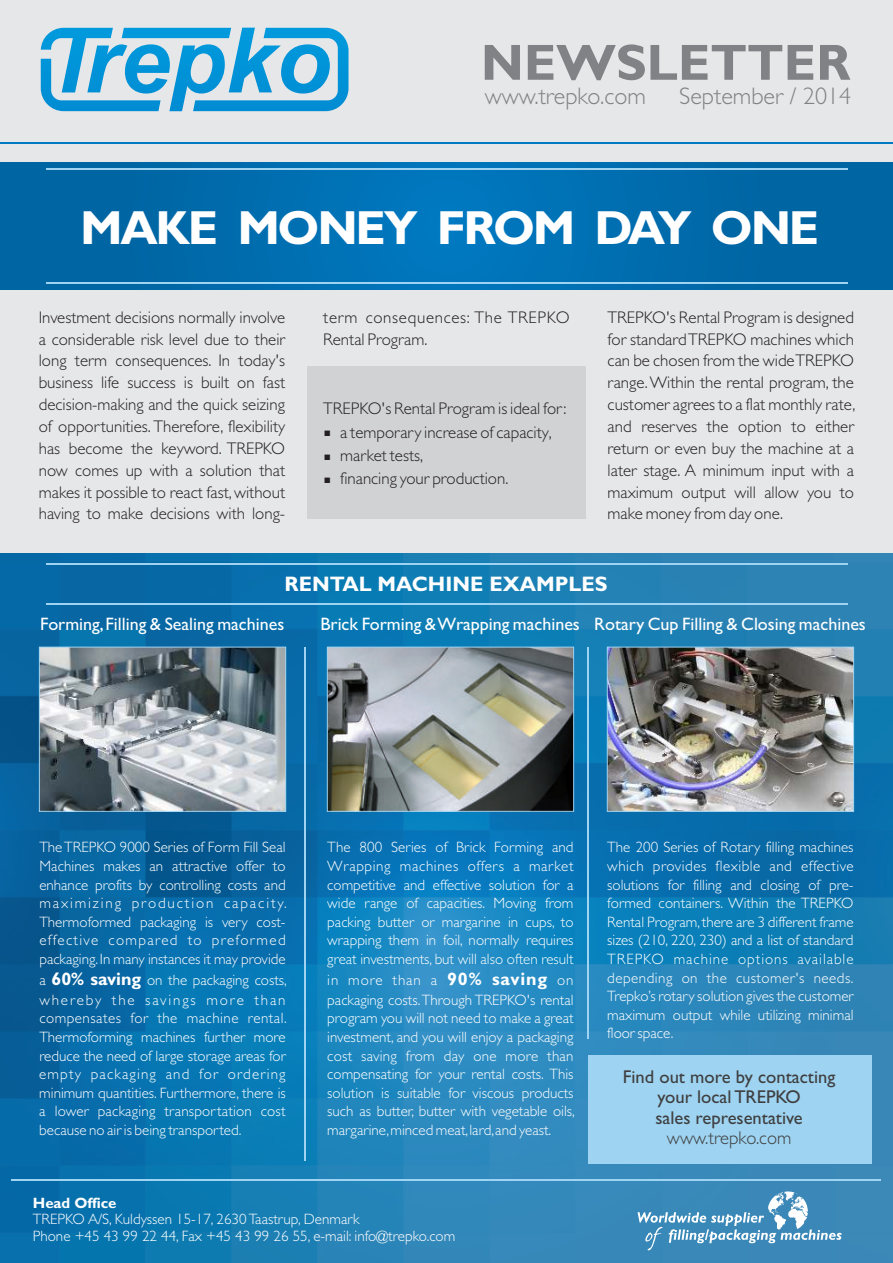
<style>
.page{position:relative;width:893px;height:1263px;background:#fff}
.page>*{position:absolute;margin:0;border:0;box-sizing:border-box;transform-origin:0 0}
.t1{font:700 51px "Gill Sans WGL";color:#808285}
.t2{font:700 48px "Gill Sans WGL";letter-spacing:-.045em;color:#fff}
.t3{font:300 24px "Gill Sans WGL";color:#808285}
.t4{font:700 21px "Gill Sans WGL";color:#fff}
.t5{font:18.6px/20.4px "Gill Sans WGL";color:#3e3e3f;text-align:center}
.t6{font:300 18.6px "Gill Sans WGL";color:#3e3e3f}
.t7{font:18px "Gill Sans WGL";color:#fff}
.t8{font:300 16.95px/21.9px "Gill Sans WGL";color:#231f20;text-align:justify}
.t9{font:300 16.95px/21.9px "Gill Sans WGL";letter-spacing:.04em;color:#231f20}
.t10{font:300 15px/18.6px "Gill Sans WGL";color:#fff;text-align:justify}
.t11{font:700 15px "Gill Sans WGL";color:#fff}
.s1{font-weight:700;font-size:18px}
</style>
<div class="page">
<div style="left:0;top:0;width:893px;height:633px;background:#e6e7e9"></div>
<div style="left:307px;top:366px;width:279px;height:153px;background:#d1d2d4"></div>
<img style="left:0;top:553px;width:893px;height:710px">
<svg style="left:41px;top:28px;width:307px;height:83px"></svg>
<hr style="left:11px;top:1179px;width:869px;height:1px;background:#9ed3f1">
<hr style="left:0;top:142px;width:893px;height:1px;background:#007ac2">
<svg style="left:637px;top:1191px;width:205px;height:60px;background:#599bc3"></svg>
<svg style="left:0;top:162px;width:893px;height:128px;background:#026dae"></svg>
<hr style="left:46px;top:169px;width:801px;height:1px;background:#9ed3f1">
<hr style="left:46px;top:282px;width:801px;height:1px;background:#9ed3f1">
<img style="left:329px;top:649px;width:243px;height:161px">
<div style="left:327px;top:647px;width:247px;height:165px;border:1px solid #9ed3f1"></div>
<img style="left:609px;top:649px;width:243px;height:161px">
<div style="left:607px;top:647px;width:247px;height:165px;border:1px solid #9ed3f1"></div>
<img style="left:41px;top:649px;width:243px;height:161px">
<div style="left:39px;top:647px;width:247px;height:165px;border:1px solid #9ed3f1"></div>
<hr style="left:304px;top:647px;width:1px;height:513px;background:#9ed3f1">
<hr style="left:588px;top:647px;width:1px;height:391px;background:#9ed3f1">
<hr style="left:46px;top:604px;width:801px;height:1px;background:#9ed3f1">
<hr style="left:46px;top:563px;width:801px;height:2px;background:#9ed3f1">
<div style="left:588px;top:1055px;width:284px;height:108px;background:#9ed3f1"></div>
<h1 class="t1" style="left:481px;top:45px;width:371px">NEWSLETTER</h1>
<h3 class="t3" style="left:485px;top:88px;width:163px">www.trepko.com</h3>
<h3 class="t3" style="left:679px;top:87px;width:174px">September / 2014</h3>
<h2 class="t2" style="left:80px;top:211px;width:741px">MAKE MONEY FROM DAY ONE</h2>
<p class="t8" style="left:39px;top:308px;width:248px">Investment decisions normally involve a considerable risk level due to their long term consequences. In today's business life success is built on fast decision-making and the quick seizing of opportunities. Therefore, flexibility has become the keyword. TREPKO now comes up with a solution that makes it possible to react fast,without having to make decisions with long-</p>
<p class="t9" style="left:323px;top:308px;width:248px">term consequences: The TREPKO<br>Rental Program.</p>
<p class="t8" style="left:323px;top:399px;width:245px">TREPKO's Rental Program is ideal for:</p>
<p class="t8" style="left:323px;top:423px;width:230px">▪ a temporary increase of capacity,</p>
<p class="t8" style="left:323px;top:446px;width:101px">▪ market tests,</p>
<p class="t8" style="left:323px;top:469px;width:187px">▪ financing your production.</p>
<p class="t8" style="left:608px;top:308px;width:249px">TREPKO's Rental Program is designed for standard TREPKO machines which can be chosen from the wide TREPKO range.Within the rental program, the customer agrees to a flat monthly rate, and reserves the option to either return or even buy the machine at a later stage. A minimum input with a maximum output will allow you to make money from day one.</p>
<h3 class="t4" style="left:285px;top:577px;width:324px">RENTAL MACHINE EXAMPLES</h3>
<p class="t7" style="left:40px;top:618px;width:246px">Forming,Filling &amp; Sealing machines</p>
<p class="t7" style="left:320px;top:618px;width:547px">Brick Forming &amp; Wrapping machines Rotary Cup Filling &amp; Closing machines</p>
<p class="t10" style="left:39px;top:840px;width:249px">The TREPKO 9000 Series of Form Fill Seal Machines makes an attractive offer to enhance profits by controlling costs and maximizing production capacity.<br>Thermoformed packaging is very cost&shy;effective compared to preformed packaging. In many instances it may provide</p>
<p class="t10" style="left:39px;top:972px;width:249px">a <span class="s1">60% saving</span> on the packaging costs, whereby the savings more than compensates for the machine rental.<br>Thermoforming machines further more reduce the need of large storage areas for empty packaging and for ordering minimum quantities. Furthermore, there is a lower packaging transportation cost because no air is being transported.</p>
<p class="t10" style="left:327px;top:840px;width:248px">The 800 Series of Brick Forming and Wrapping machines offers a market competitive and effective solution for a wide range of capacities. Moving from packing butter or margarine in cups, to wrapping them in foil, normally requires great investments, but will also often result</p>
<p class="t10" style="left:327px;top:972px;width:249px">in more than a <span class="s1">90% saving</span> on packaging costs.Through TREPKO's rental program you will not need to make a great investment, and you will enjoy a packaging cost saving from day one more than compensating for your rental costs. This solution is suitable for viscous products such as butter, butter with vegetable oils, margarine,minced meat,lard,and yeast.</p>
<p class="t11" style="left:33px;top:1197px;width:85px">Head Office</p>
<p class="t10" style="left:33px;top:1212px;width:424px;line-height:16.5px">TREPKO A/S, Kuldyssen 15-17, 2630 Taastrup, Denmark<br>Phone +45 43 99 22 44, Fax +45 43 99 26 55, e-mail: info@trepko.com</p>
<p class="t10" style="left:607px;top:840px;width:248px">The 200 Series of Rotary filling machines which provides flexible and effective solutions for filling and closing of pre&shy;formed containers. Within the TREPKO Rental Program,there are 3 different frame sizes (210, 220, 230) and a list of standard TREPKO machine options available depending on the customer's needs.<br>Trepko’s rotary solution gives the customer maximum output while utilizing minimal floor space.</p>
<p class="t5" style="left:623px;top:1068px;width:214px">Find out more by contacting your local TREPKO<br>sales representative</p>
<p class="t6" style="left:667px;top:1131px;width:126px">www.trepko.com</p>
</div>
